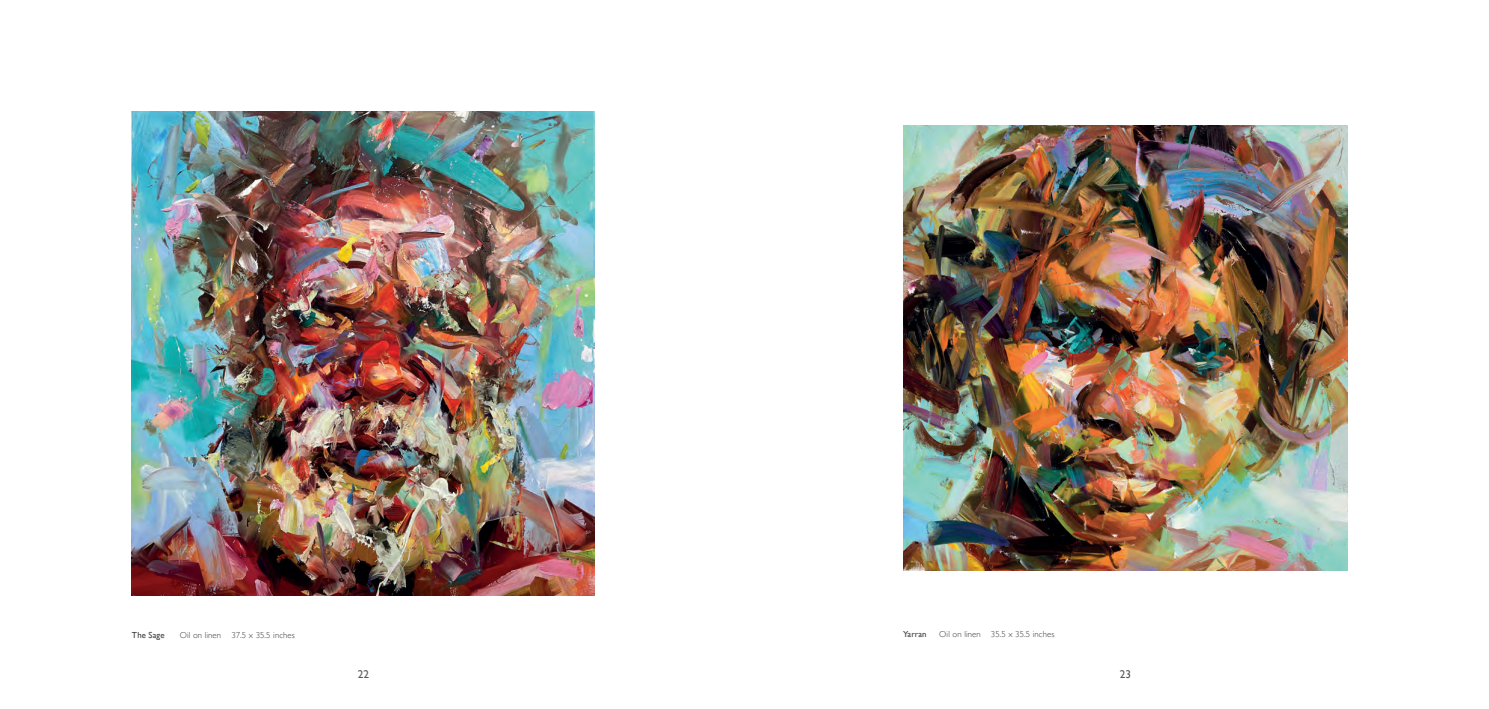
<style>
.page{position:relative;width:1489px;height:709px;background:#fff}
.page>*{position:absolute;margin:0;border:0;box-sizing:border-box;transform-origin:0 0}
.t1{font:11.25px "Gill Sans";color:#57585a}
.t2{font:300 8.75px "Gill Sans";letter-spacing:.01em;color:#3e3e3f}
.t3{font:8.75px "Gill Sans";letter-spacing:.01em;color:#3e3e3f}
</style>
<div class="page">
<img style="left:903px;top:126px;width:444px;height:445px">
<img style="left:132px;top:112px;width:462px;height:483px">
<p class="t3" style="left:132px;top:630px;width:34px">The Sage</p>
<p class="t2" style="left:180px;top:628px;width:117px">Oil on linen 37.5 x 35.5 inches</p>
<p class="t3" style="left:903px;top:629px;width:25px">Yarran</p>
<p class="t2" style="left:939px;top:627px;width:117px">Oil on linen 35.5 x 35.5 inches</p>
<p class="t1" style="left:358px;top:667px;width:13px">22</p>
<p class="t1" style="left:1119px;top:667px;width:13px">23</p>
</div>
